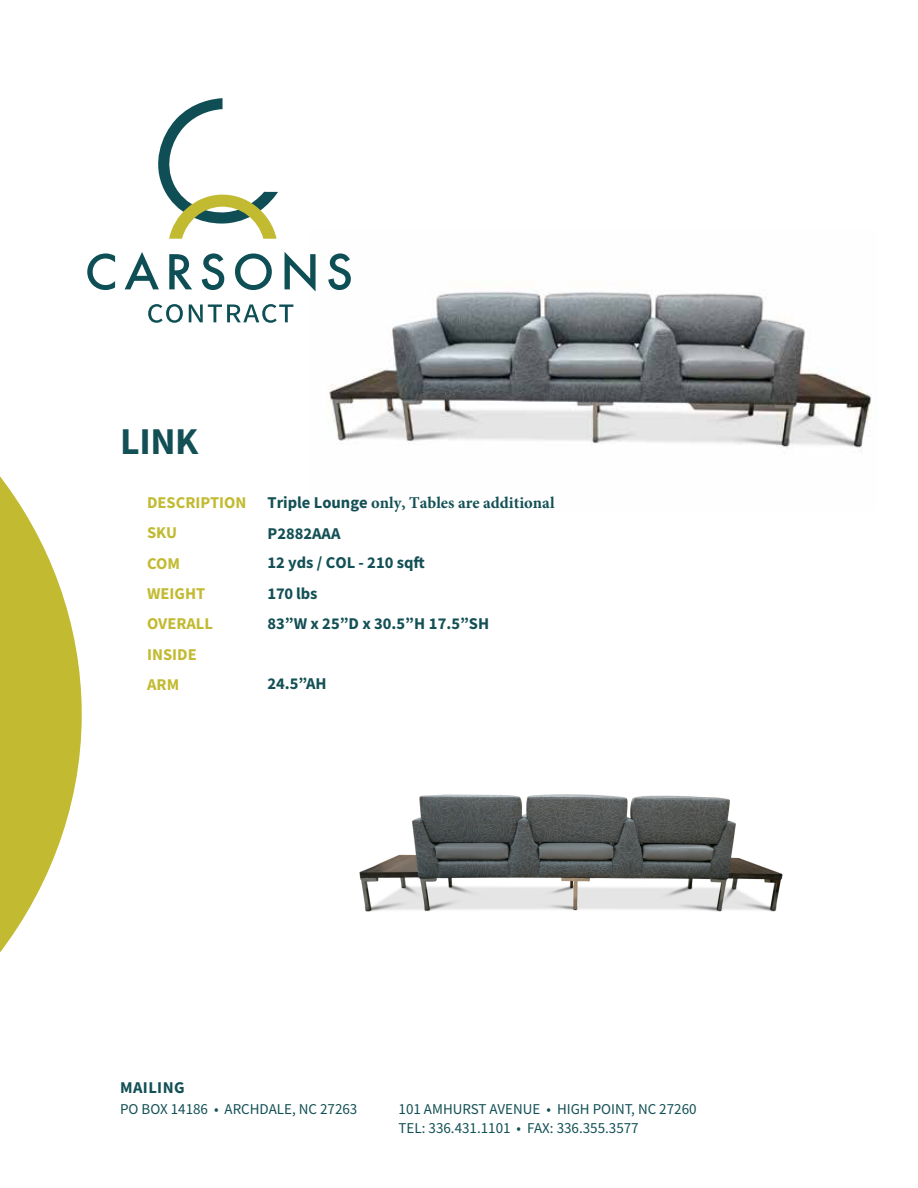
<style>
.page{position:relative;width:918px;height:1188px;background:#fff}
.page>*{position:absolute;margin:0;border:0;box-sizing:border-box;transform-origin:0 0}
.t1{font:700 37.95px "Source Sans Pro";color:#135055}
.t2{font:700 16.5px/30px "Source Sans Pro";color:#135055}
.t3{font:700 16.5px/30.3px "Source Sans Pro";color:#c2ba30}
.t4{font:700 16.5px "Minion Pro";color:#135055}
.t5{font:700 16.5px "Source Sans Pro";letter-spacing:.025em;color:#135055}
.t6{font:15px/19.8px "Source Sans Pro";color:#135055}
.s1{font-family:"Source Sans Pro"}
</style>
<div class="page">
<img style="left:329px;top:291px;width:543px;height:158px">
<svg style="left:87px;top:253px;width:28px;height:37px"></svg>
<svg style="left:125px;top:252px;width:34px;height:37px"></svg>
<svg style="left:169px;top:254px;width:23px;height:35px"></svg>
<svg style="left:202px;top:253px;width:22px;height:37px"></svg>
<svg style="left:235px;top:254px;width:37px;height:36px"></svg>
<svg style="left:285px;top:252px;width:31px;height:40px"></svg>
<svg style="left:328px;top:253px;width:23px;height:37px"></svg>
<svg style="left:158px;top:98px;width:120px;height:141px"></svg>
<svg style="left:148px;top:304px;width:35px;height:19px"></svg>
<svg style="left:189px;top:304px;width:104px;height:19px"></svg>
<svg style="left:0;top:476px;width:82px;height:477px;fill:#c2ba30"></svg>
<img style="left:359px;top:794px;width:424px;height:118px">
<h1 class="t1" style="left:120px;top:416px;width:80px">LINK</h1>
<p class="t3" style="left:147px;top:487px;width:101px">DESCRIPTION<br>SKU<br>COM<br>WEIGHT<br>OVERALL<br>INSIDE<br>ARM</p>
<p class="t4" style="left:268px;top:491px;width:289px"><span class="s1">Triple Lounge</span> only, Tables are additional</p>
<p class="t2" style="left:268px;top:518px;width:223px">P2882AAA<br>12 yds / COL - 210 sqft<br>170 lbs<br>83”W x 25”D x 30.5”H 17.5”SH</p>
<p class="t2" style="left:268px;top:669px;width:61px">24.5”AH</p>
<p class="t5" style="left:120px;top:1076px;width:66px">MAILING</p>
<p class="t6" style="left:120px;top:1099px;width:239px">PO BOX 14186 • ARCHDALE, NC 27263</p>
<p class="t6" style="left:399px;top:1099px;width:299px">101 AMHURST AVENUE • HIGH POINT, NC 27260<br>TEL: 336.431.1101 • FAX: 336.355.3577</p>
</div>
